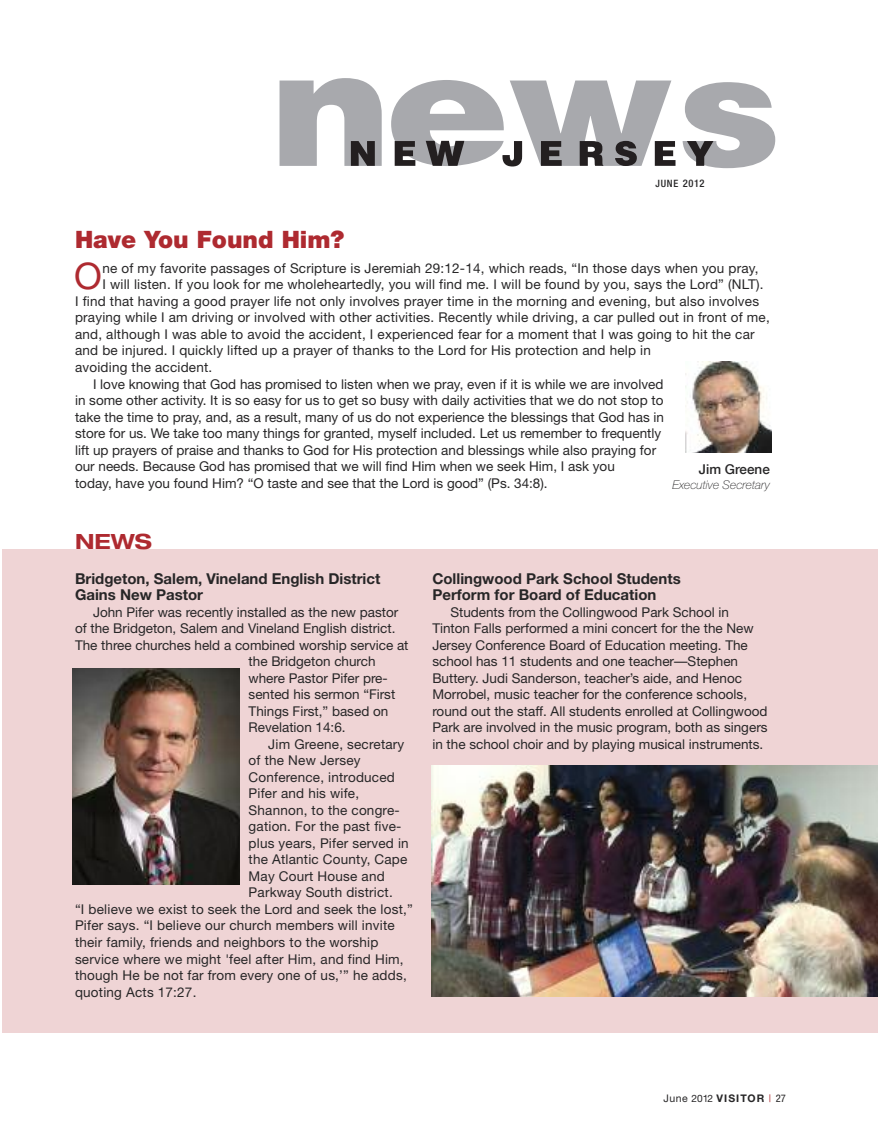
<style>
.page{position:relative;width:878px;height:1148px;background:#fff}
.page>*{position:absolute;margin:0;border:0;box-sizing:border-box;transform-origin:0 0}
.t1{font:36.6px "Helvetica Neue";color:#ae2a30}
.t2{font:900 24px "Helvetica Neue";color:#ae2a30}
.t3{font:700 expanded 21px "Helvetica Neue";color:#ae2a30}
.t4{font:700 15px/16.5px "Helvetica Neue";color:#272627}
.t5{font:13.5px/16.5px "Helvetica Neue";color:#272627}
.t6{font:500 13.5px "Helvetica Neue";color:#272627}
.t7{font:italic 100 12px "Helvetica Neue";color:#272627}
.t8{font:700 10.5px "Helvetica Neue";letter-spacing:.1em;color:#272627}
.t9{font:500 condensed 10.2px "Helvetica Neue";color:#272627}
.s1{font-size:10.5px}
.s2{font-weight:400}
.s3{font-weight:400;font-size:10.2px}
.s4{font-weight:400;font-stretch:condensed;color:#ae2a30}
.s5{font-weight:400;font-stretch:condensed}
</style>
<div class="page">
<div style="left:2px;top:549px;width:876px;height:483px;background:#efd4d5"></div>
<img style="left:685px;top:362px;width:86px;height:91px">
<svg style="left:279px;top:78px;width:102px;height:88px"></svg>
<svg style="left:391px;top:80px;width:284px;height:86px"></svg>
<svg style="left:682px;top:82px;width:93px;height:86px"></svg>
<img style="left:72px;top:668px;width:167px;height:216px">
<img style="left:431px;top:765px;width:447px;height:231px">
<h2 class="t2" style="left:75px;top:231px;width:271px">Have You Found Him?</h2>
<p class="t9" style="left:655px;top:179px;width:50px">JUNE <span class="s1">2012</span></p>
<h1 class="t1" style="left:74px;top:263px;width:29px">O</h1>
<p class="t5" style="left:102px;top:261px;width:657px">ne of my favorite passages of Scripture is Jeremiah 29:12-14, which reads, “In those days when you pray,</p>
<p class="t5" style="left:102px;top:278px;width:662px">I will listen. If you look for me wholeheartedly, you will find me. I will be found by you, says the Lord” (NLT).</p>
<p class="t5" style="left:75px;top:294px;width:685px">I find that having a good prayer life not only involves prayer time in the morning and evening, but also involves</p>
<p class="t5" style="left:75px;top:311px;width:696px">praying while I am driving or involved with other activities. Recently while driving, a car pulled out in front of me,</p>
<p class="t5" style="left:75px;top:327px;width:681px">and, although I was able to avoid the accident, I experienced fear for a moment that I was going to hit the car</p>
<p class="t5" style="left:75px;top:344px;width:577px">and be injured. I quickly lifted up a prayer of thanks to the Lord for His protection and help in</p>
<p class="t5" style="left:75px;top:360px;width:139px">avoiding the accident.</p>
<p class="t5" style="left:93px;top:377px;width:572px">I love knowing that God has promised to listen when we pray, even if it is while we are involved</p>
<p class="t5" style="left:75px;top:393px;width:590px">in some other activity. It is so easy for us to get so busy with daily activities that we do not stop to</p>
<p class="t5" style="left:75px;top:410px;width:590px">take the time to pray, and, as a result, many of us do not experience the blessings that God has in</p>
<p class="t5" style="left:75px;top:426px;width:587px">store for us. We take too many things for granted, myself included. Let us remember to frequently</p>
<p class="t5" style="left:75px;top:443px;width:582px">lift up prayers of praise and thanks to God for His protection and blessings while also praying for</p>
<p class="t5" style="left:75px;top:459px;width:541px">our needs. Because God has promised that we will find Him when we seek Him, I ask you</p>
<p class="t5" style="left:75px;top:476px;width:474px">today, have you found Him? “O taste and see that the Lord is good” (Ps. 34:8).</p>
<p class="t6" style="left:698px;top:460px;width:73px">Jim Greene</p>
<p class="t7" style="left:672px;top:480px;width:99px">Executive Secretary</p>
<h3 class="t3" style="left:75px;top:534px;width:78px">NEWS</h3>
<p class="t4" style="left:75px;top:571px;width:307px">Bridgeton, Salem, Vineland English District<br>Gains New Pastor</p>
<p class="t5" style="left:93px;top:605px;width:307px">John Pifer was recently installed as the new pastor</p>
<p class="t5" style="left:75px;top:621px;width:322px">of the Bridgeton, Salem and Vineland English district.</p>
<p class="t5" style="left:75px;top:638px;width:335px">The three churches held a combined worship service at</p>
<p class="t5" style="left:248px;top:654px;width:128px">the Bridgeton church</p>
<p class="t5" style="left:248px;top:671px;width:141px">where Pastor Pifer pre-</p>
<p class="t5" style="left:248px;top:687px;width:148px">sented his sermon “First</p>
<p class="t5" style="left:248px;top:704px;width:141px">Things First,” based on</p>
<p class="t5" style="left:248px;top:720px;width:98px">Revelation 14:6.</p>
<p class="t5" style="left:268px;top:737px;width:137px">Jim Greene, secretary</p>
<p class="t5" style="left:248px;top:753px;width:113px">of the New Jersey</p>
<p class="t5" style="left:248px;top:770px;width:148px">Conference, introduced</p>
<p class="t5" style="left:248px;top:786px;width:112px">Pifer and his wife,</p>
<p class="t5" style="left:248px;top:803px;width:153px">Shannon, to the congre-</p>
<p class="t5" style="left:248px;top:819px;width:154px">gation. For the past five-</p>
<p class="t5" style="left:248px;top:836px;width:162px">plus years, Pifer served in</p>
<p class="t5" style="left:248px;top:852px;width:160px">the Atlantic County, Cape</p>
<p class="t5" style="left:248px;top:869px;width:138px">May Court House and</p>
<p class="t5" style="left:248px;top:885px;width:146px">Parkway South district.</p>
<p class="t5" style="left:75px;top:902px;width:339px">“I believe we exist to seek the Lord and seek the lost,”</p>
<p class="t5" style="left:75px;top:918px;width:321px">Pifer says. “I believe our church members will invite</p>
<p class="t5" style="left:75px;top:935px;width:305px">their family, friends and neighbors to the worship</p>
<p class="t5" style="left:75px;top:951px;width:330px">service where we might 'feel after Him, and find Him,</p>
<p class="t5" style="left:75px;top:968px;width:333px">though He be not far from every one of us,’” he adds,</p>
<p class="t5" style="left:75px;top:984px;width:123px">quoting Acts 17:27.</p>
<p class="t4" style="left:432px;top:571px;width:250px">Collingwood Park School Students<br>Perform for Board of Education</p>
<p class="t5" style="left:432px;top:605px;width:337px;text-indent:18px">Students from the Collingwood Park School in Tinton Falls performed a mini concert for the the New Jersey Conference Board of Education meeting. The school has 11 students and one teacher—Stephen Buttery. Judi Sanderson, teacher’s aide, and Henoc Morrobel, music teacher for the conference schools, round out the staff. All students enrolled at Collingwood Park are involved in the music program, both as singers in the school choir and by playing musical instruments.</p>
<p class="t8" style="left:663px;top:1094px;width:124px"><span class="s2">June</span> <span class="s3">2012</span> VISITOR <span class="s4">|</span> <span class="s5">27</span></p>
</div>
